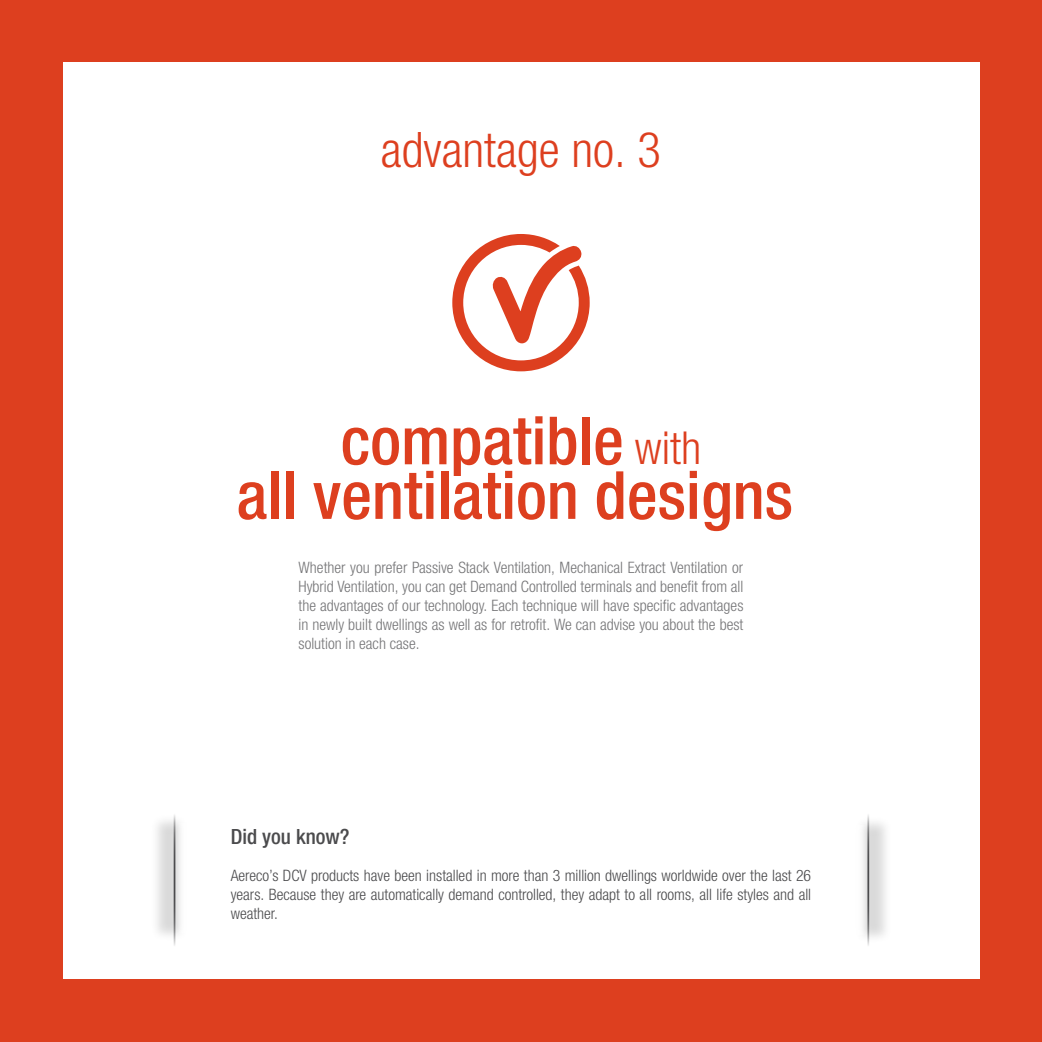
<style>
.page{position:relative;width:1042px;height:1042px;background:#dd3f1f}
.page>*{position:absolute;margin:0;border:0;box-sizing:border-box;transform-origin:0 0}
.t1{font:500 condensed 66.5px/54.6px "Helvetica Neue LTW1 G";color:#dd3f1f;text-align:center}
.t2{font:300 condensed 49px "Helvetica Neue LTW1 G";color:#dd3f1f}
.t3{font:500 condensed 21px "Helvetica Neue LTW1 G";color:#4b4b4d}
.t4{font:300 condensed 15.75px/18.9px "Helvetica Neue LTW1 G";color:#757577;text-align:justify}
.t5{font:300 condensed 15.75px/18.9px "Helvetica Neue LTW1 G";color:#4b4b4d;text-align:justify}
.s1{font-weight:300;font-size:45.5px}
</style>
<div class="page">
<div style="left:63px;top:63px;width:916px;height:916px;background:#fff"></div>
<div style="left:150px;top:814px;width:39px;height:128px;background:#000;opacity:.15"></div>
<div style="left:177px;top:823px;width:20px;height:109px;background:#fff"></div>
<hr style="left:174px;top:813px;width:1px;height:134px;background:#4b4b4d">
<div style="left:854px;top:816px;width:39px;height:128px;background:#000;opacity:.15"></div>
<div style="left:846px;top:825px;width:20px;height:110px;background:#fff"></div>
<hr style="left:867px;top:813px;width:2px;height:134px;background:#4b4b4d">
<svg style="left:452px;top:234px;width:138px;height:137px"></svg>
<h2 class="t2" style="left:381px;top:121px;width:282px">advantage no. 3</h2>
<h1 class="t1" style="left:237px;top:413px;width:558px">compatible <span class="s1">with<br></span>all ventilation designs</h1>
<p class="t4" style="left:299px;top:558px;width:446px">Whether you prefer Passive Stack Ventilation, Mechanical Extract Ventilation or Hybrid Ventilation, you can get Demand Controlled terminals and benefit from all the advantages of our technology. Each technique will have specific advantages in newly built dwellings as well as for retrofit. We can advise you about the best solution in each case.</p>
<h3 class="t3" style="left:231px;top:823px;width:120px">Did you know?</h3>
<p class="t5" style="left:231px;top:866px;width:582px">Aereco’s DCV products have been installed in more than 3 million dwellings worldwide over the last 26 years. Because they are automatically demand controlled, they adapt to all rooms, all life styles and all weather.</p>
</div>
